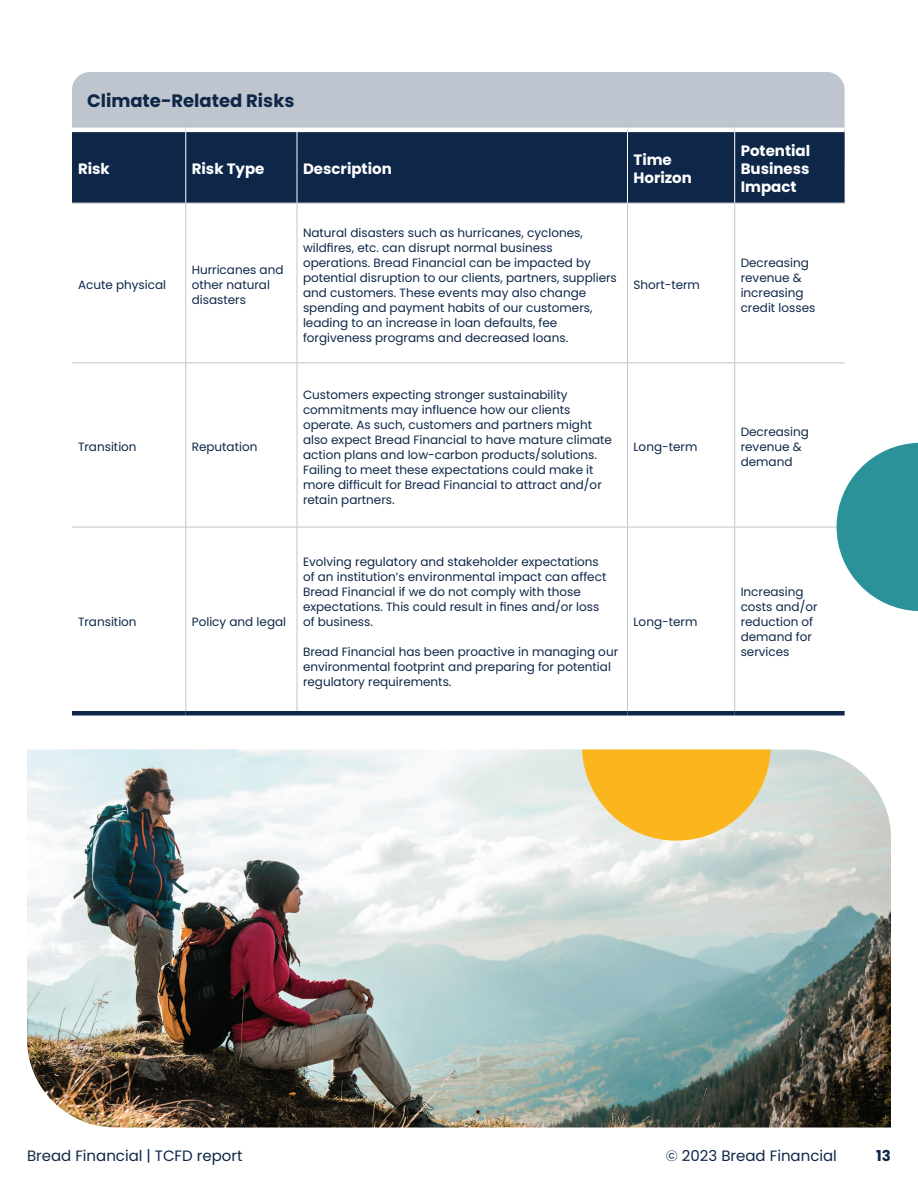
<style>
.page{position:relative;width:918px;height:1188px;background:#fff}
.page>*{position:absolute;margin:0;border:0;box-sizing:border-box;transform-origin:0 0}
.t1{font:700 18px "Poppins";color:#0e2749}
.t2{font:700 15px/18px "Poppins";color:#fff}
.t3{font:15px "Poppins";color:#0e2749}
.t4{font:700 15px "Poppins";color:#0e2749}
.t5{font:12px/15px "Poppins";color:#0e2749}
.s1{font-family:"Gilroy"}
</style>
<div class="page">
<img style="left:27px;top:750px;width:864px;height:378px">
<div style="left:72px;top:72px;width:773px;height:105px;background:#bec5ce;border-radius:18px"></div>
<div style="left:72px;top:132px;width:773px;height:71px;background:#0e2749"></div>
<hr style="left:72px;top:203px;width:114px;height:1px;background:#c1c5c7">
<hr style="left:186px;top:203px;width:111px;height:1px;background:#c1c5c7">
<hr style="left:185px;top:203px;width:1px;height:160px;background:#c1c5c7">
<hr style="left:297px;top:203px;width:330px;height:1px;background:#c1c5c7">
<hr style="left:297px;top:203px;width:1px;height:160px;background:#c1c5c7">
<hr style="left:627px;top:203px;width:108px;height:1px;background:#c1c5c7">
<hr style="left:627px;top:203px;width:1px;height:160px;background:#c1c5c7">
<hr style="left:735px;top:203px;width:110px;height:1px;background:#c1c5c7">
<hr style="left:734px;top:203px;width:1px;height:160px;background:#c1c5c7">
<hr style="left:72px;top:363px;width:114px;height:1px;background:#c1c5c7">
<hr style="left:186px;top:363px;width:111px;height:1px;background:#c1c5c7">
<hr style="left:185px;top:363px;width:1px;height:164px;background:#c1c5c7">
<hr style="left:297px;top:363px;width:330px;height:1px;background:#c1c5c7">
<hr style="left:297px;top:363px;width:1px;height:164px;background:#c1c5c7">
<hr style="left:627px;top:363px;width:108px;height:1px;background:#c1c5c7">
<hr style="left:627px;top:363px;width:1px;height:164px;background:#c1c5c7">
<hr style="left:735px;top:363px;width:110px;height:1px;background:#c1c5c7">
<hr style="left:734px;top:363px;width:1px;height:164px;background:#c1c5c7">
<hr style="left:185px;top:527px;width:1px;height:184px;background:#c1c5c7">
<hr style="left:297px;top:527px;width:1px;height:184px;background:#c1c5c7">
<hr style="left:627px;top:527px;width:1px;height:184px;background:#c1c5c7">
<hr style="left:72px;top:128px;width:114px;height:4px;background:#fff">
<hr style="left:186px;top:128px;width:111px;height:4px;background:#fff">
<hr style="left:297px;top:128px;width:330px;height:4px;background:#fff">
<hr style="left:627px;top:128px;width:108px;height:4px;background:#fff">
<hr style="left:735px;top:128px;width:110px;height:4px;background:#fff">
<hr style="left:185px;top:132px;width:1px;height:71px;background:#fff">
<hr style="left:297px;top:132px;width:1px;height:71px;background:#fff">
<hr style="left:627px;top:132px;width:1px;height:71px;background:#fff">
<hr style="left:734px;top:132px;width:1px;height:71px;background:#fff">
<hr style="left:72px;top:527px;width:114px;height:1px;background:#c1c5c7">
<hr style="left:186px;top:527px;width:111px;height:1px;background:#c1c5c7">
<hr style="left:297px;top:527px;width:330px;height:1px;background:#c1c5c7">
<hr style="left:627px;top:527px;width:108px;height:1px;background:#c1c5c7">
<hr style="left:735px;top:527px;width:110px;height:1px;background:#c1c5c7">
<hr style="left:734px;top:527px;width:1px;height:184px;background:#c1c5c7">
<div style="left:72px;top:711px;width:114px;height:5px;background:#0e2749"></div>
<div style="left:186px;top:711px;width:111px;height:5px;background:#0e2749"></div>
<div style="left:297px;top:711px;width:330px;height:5px;background:#0e2749"></div>
<div style="left:627px;top:711px;width:108px;height:5px;background:#0e2749"></div>
<div style="left:735px;top:711px;width:110px;height:5px;background:#0e2749"></div>
<svg style="left:582px;top:750px;width:189px;height:91px;background:#f5c14a"></svg>
<svg style="left:837px;top:443px;width:81px;height:168px"></svg>
<h1 class="t1" style="left:87px;top:91px;width:209px">Climate-Related Risks</h1>
<p class="t2" style="left:78px;top:160px;width:33px">Risk</p>
<p class="t2" style="left:192px;top:160px;width:74px">Risk Type</p>
<p class="t2" style="left:303px;top:160px;width:90px">Description</p>
<p class="t2" style="left:633px;top:151px;width:60px">Time<br>Horizon</p>
<p class="t2" style="left:741px;top:142px;width:71px;text-align:justify">Potential Business Impact</p>
<p class="t5" style="left:78px;top:278px;width:90px">Acute physical</p>
<p class="t5" style="left:192px;top:263px;width:93px">Hurricanes and other natural disasters</p>
<p class="t5" style="left:303px;top:225px;width:315px">Natural disasters such as hurricanes, cyclones, wildfires, etc. can disrupt normal business operations. Bread Financial can be impacted by potential disruption to our clients, partners, suppliers and customers. These events may also change spending and payment habits of our customers, leading to an increase in loan defaults, fee forgiveness programs and decreased loans.</p>
<p class="t5" style="left:633px;top:278px;width:68px">Short-term</p>
<p class="t5" style="left:741px;top:255px;width:76px">Decreasing revenue &amp; increasing credit losses</p>
<p class="t5" style="left:78px;top:440px;width:60px">Transition</p>
<p class="t5" style="left:192px;top:440px;width:67px">Reputation</p>
<p class="t5" style="left:303px;top:387px;width:311px">Customers expecting stronger sustainability commitments may influence how our clients operate. As such, customers and partners might also expect Bread Financial to have mature climate action plans and low-carbon products/solutions.<br>Failing to meet these expectations could make it more difficult for Bread Financial to attract and/or retain partners.</p>
<p class="t5" style="left:633px;top:440px;width:65px">Long-term</p>
<p class="t5" style="left:741px;top:425px;width:70px">Decreasing revenue &amp; demand</p>
<p class="t5" style="left:78px;top:615px;width:60px">Transition</p>
<p class="t5" style="left:192px;top:615px;width:96px">Policy and legal</p>
<p class="t5" style="left:303px;top:555px;width:305px">Evolving regulatory and stakeholder expectations of an institution’s environmental impact can affect Bread Financial if we do not comply with those expectations. This could result in fines and/or loss of business.</p>
<p class="t5" style="left:303px;top:645px;width:317px">Bread Financial has been proactive in managing our environmental footprint and preparing for potential regulatory requirements.</p>
<p class="t5" style="left:633px;top:615px;width:65px">Long-term</p>
<p class="t5" style="left:741px;top:585px;width:78px">Increasing costs and/or reduction of demand for services</p>
<p class="t3" style="left:27px;top:1147px;width:217px">Bread Financial | TCFD report</p>
<p class="t3" style="left:666px;top:1147px;width:173px"><span class="s1">©</span> 2023 Bread Financial</p>
<p class="t4" style="left:876px;top:1147px;width:16px">13</p>
</div>
